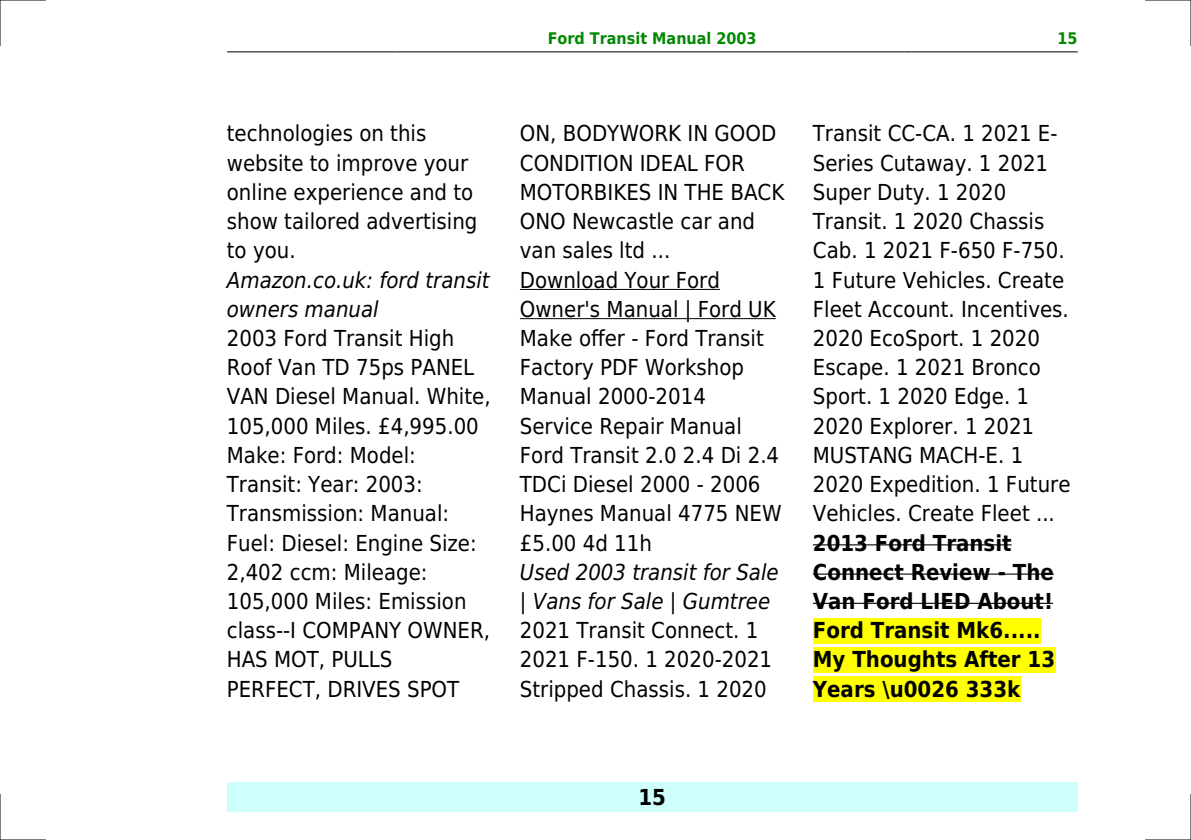
<style>
.page{position:relative;width:1191px;height:840px;background:#fff}
.page>*{position:absolute;margin:0;border:0;box-sizing:border-box;transform-origin:0 0}
.t1{font:22px/29.2px "DejaVu Sans Condensed";color:#000}
.t2{font:700 22px/29.2px "DejaVu Sans Condensed";color:#000}
.t3{font:italic 22px/29.2px "DejaVu Sans Condensed";color:#000}
.t4{font:700 16px "DejaVu Sans Condensed";color:#080}
</style>
<div class="page">
<hr style="left:227px;top:51px;width:170px;height:1px;background:#000">
<hr style="left:397px;top:51px;width:510px;height:1px;background:#000">
<hr style="left:907px;top:51px;width:170px;height:1px;background:#000">
<div style="left:227px;top:782px;width:850px;height:29px;background:#cffffc"></div>
<hr style="left:520px;top:289px;width:200px;height:1px;background:#000">
<hr style="left:520px;top:318px;width:255px;height:1px;background:#000">
<hr style="left:813px;top:544px;width:198px;height:1px;background:#000">
<hr style="left:813px;top:573px;width:240px;height:1px;background:#000">
<hr style="left:813px;top:602px;width:240px;height:1px;background:#000">
<div style="left:813px;top:617px;width:227px;height:26px;background:#ff0"></div>
<div style="left:813px;top:646px;width:242px;height:26px;background:#ff0"></div>
<div style="left:813px;top:676px;width:207px;height:25px;background:#ff0"></div>
<hr style="left:0;top:0;width:45px;height:1px;background:#000">
<hr style="left:1145px;top:0;width:46px;height:1px;background:#000">
<hr style="left:0;top:839px;width:45px;height:1px;background:#000">
<hr style="left:1145px;top:839px;width:46px;height:1px;background:#000">
<hr style="left:0;top:0;width:1px;height:45px;background:#000">
<hr style="left:0;top:794px;width:1px;height:45px;background:#000">
<hr style="left:1190px;top:0;width:1px;height:45px;background:#000">
<hr style="left:1190px;top:794px;width:1px;height:45px;background:#000">
<p class="t4" style="left:548px;top:29px;width:210px">Ford Transit Manual 2003</p>
<p class="t4" style="left:1057px;top:29px;width:22px">15</p>
<p class="t1" style="left:227px;top:119px;width:252px">technologies on this website to improve your online experience and to show tailored advertising to you.</p>
<p class="t3" style="left:227px;top:265px;width:264px">Amazon.co.uk: ford transit owners manual</p>
<p class="t1" style="left:227px;top:323px;width:265px">2003 Ford Transit High<br>Roof Van TD 75ps PANEL<br>VAN Diesel Manual. White,<br>105,000 Miles. £4,995.00<br>Make: Ford: Model:<br>Transit: Year: 2003:<br>Transmission: Manual:<br>Fuel: Diesel: Engine Size:<br>2,402 ccm: Mileage:<br>105,000 Miles: Emission class--I COMPANY OWNER,<br>HAS MOT, PULLS<br>PERFECT, DRIVES SPOT</p>
<p class="t1" style="left:520px;top:119px;width:266px">ON, BODYWORK IN GOOD<br>CONDITION IDEAL FOR<br>MOTORBIKES IN THE BACK<br>ONO Newcastle car and van sales ltd ...<br>Download Your Ford<br>Owner's Manual | Ford UK<br>Make offer - Ford Transit<br>Factory PDF Workshop<br>Manual 2000-2014<br>Service Repair Manual<br>Ford Transit 2.0 2.4 Di 2.4<br>TDCi Diesel 2000 - 2006<br>Haynes Manual 4775 NEW £5.00 4d 11h</p>
<p class="t3" style="left:520px;top:557px;width:260px">Used 2003 transit for Sale | Vans for Sale | Gumtree</p>
<p class="t1" style="left:520px;top:615px;width:254px">2021 Transit Connect. 1<br>2021 F-150. 1 2020-2021<br>Stripped Chassis. 1 2020</p>
<p class="t1" style="left:813px;top:119px;width:259px">Transit CC-CA. 1 2021 E-<br>Series Cutaway. 1 2021<br>Super Duty. 1 2020<br>Transit. 1 2020 Chassis<br>Cab. 1 2021 F-650 F-750.<br>1 Future Vehicles. Create<br>Fleet Account. Incentives.<br>2020 EcoSport. 1 2020<br>Escape. 1 2021 Bronco<br>Sport. 1 2020 Edge. 1<br>2020 Explorer. 1 2021<br>MUSTANG MACH-E. 1<br>2020 Expedition. 1 Future<br>Vehicles. Create Fleet ...</p>
<p class="t2" style="left:813px;top:528px;width:244px">2013 Ford Transit<br>Connect Review - The<br>Van Ford LIED About!<br>Ford Transit Mk6.....<br>My Thoughts After 13<br>Years \u0026 333k</p>
<p class="t2" style="left:638px;top:782px;width:29px">15</p>
</div>
